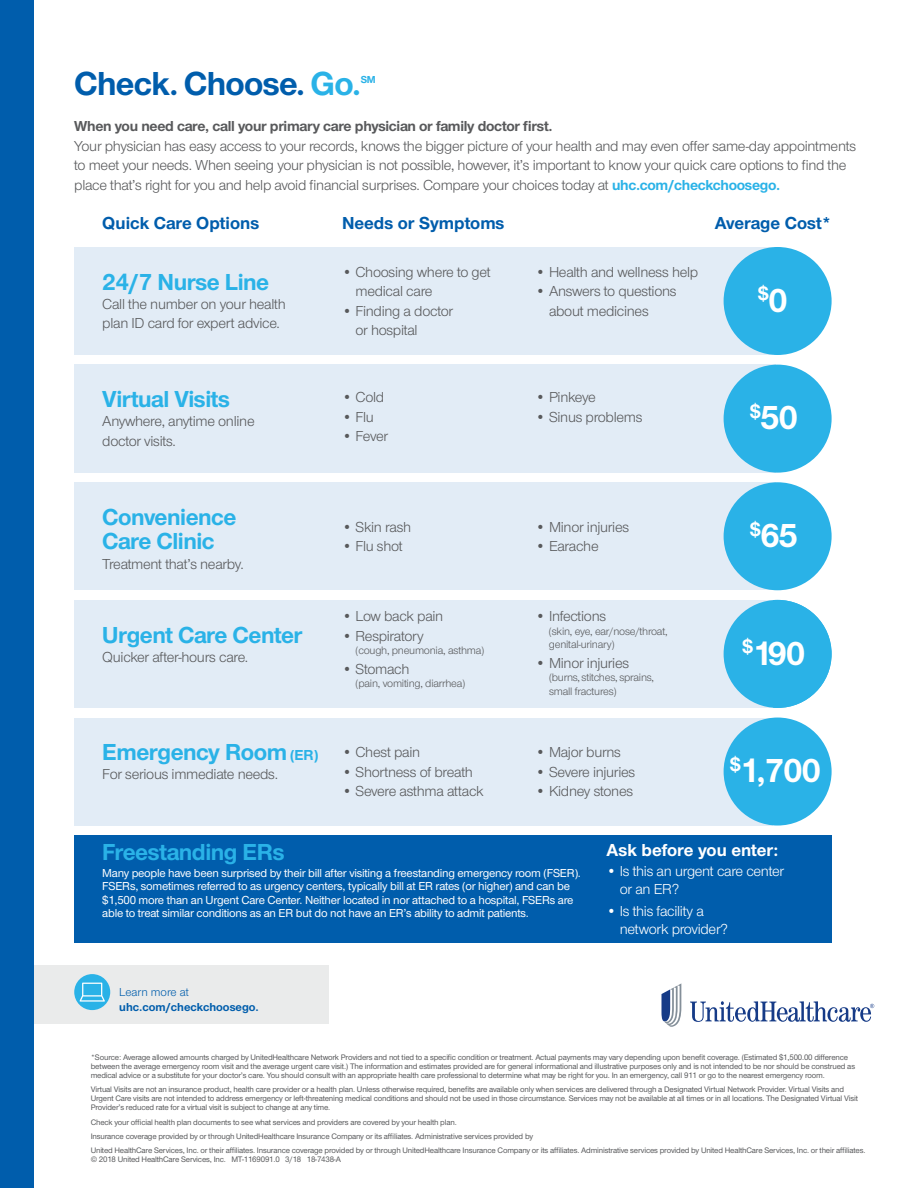
<style>
.page{position:relative;width:918px;height:1188px;background:#fff}
.page>*{position:absolute;margin:0;border:0;box-sizing:border-box;transform-origin:0 0}
.t1{font:700 34.5px "UHC Sans";letter-spacing:-.04em;color:#fff}
.t2{font:700 34.5px "UHC Sans";letter-spacing:-.02em;color:#005dac}
.t3{font:700 24px/24px "UHC Sans";letter-spacing:-.02em;color:#2ab2e7}
.t4{font:700 20.1px "UHC Sans";color:#fff}
.t5{font:700 18px "UHC Sans";color:#005dac}
.t6{font:700 18px "UHC Sans";color:#fff}
.t7{font:15px/19.5px "UHC Sans";letter-spacing:-.02em;color:#58595b}
.t8{font:15px/18px "UHC Sans";letter-spacing:-.02em;color:#fff}
.t9{font:700 15px "UHC Sans";letter-spacing:-.02em;color:#58595b}
.t10{font:500 12px/13.5px "UHC Sans";letter-spacing:-.02em;color:#fff}
.t11{font:700 12px "UHC Sans";color:#005dac}
.t12{font:12px "UHC Sans";color:#005dac}
.t13{font:11.25px/13.5px "UHC Sans";letter-spacing:-.02em;color:#58595b}
.t14{font:700 10.5px "UHC Sans";color:#2ab2e7}
.t15{font:500 8.25px/9px "UHC Sans";letter-spacing:-.02em;color:#58595b}
.s1{color:#2ab2e7}
.s2{font-weight:700;color:#2ab2e7}
.s3{font-size:34.5px}
.s4{font-size:15px}
</style>
<div class="page">
<div style="left:0;top:965px;width:328px;height:59px;background:#eaebeb"></div>
<div style="left:0;top:0;width:34px;height:1188px;background:#005dac"></div>
<svg style="left:690px;top:1001px;width:184px;height:21px"></svg>
<svg style="left:662px;top:983px;width:19px;height:44px"></svg>
<div style="left:74px;top:835px;width:758px;height:108px;background:#005dac"></div>
<div style="left:74px;top:365px;width:702px;height:108px;background:#e2ecf6"></div>
<div style="left:724px;top:365px;width:108px;height:108px;background:#2ab2e7;border-radius:50%"></div>
<div style="left:74px;top:718px;width:699px;height:108px;background:#e2ecf6"></div>
<div style="left:724px;top:718px;width:108px;height:108px;background:#2ab2e7;border-radius:50%"></div>
<div style="left:74px;top:482px;width:702px;height:108px;background:#e2ecf6"></div>
<div style="left:724px;top:482px;width:108px;height:108px;background:#2ab2e7;border-radius:50%"></div>
<div style="left:74px;top:600px;width:699px;height:108px;background:#e2ecf6"></div>
<div style="left:724px;top:600px;width:108px;height:108px;background:#2ab2e7;border-radius:50%"></div>
<div style="left:74px;top:247px;width:699px;height:108px;background:#e2ecf6"></div>
<div style="left:724px;top:247px;width:108px;height:108px;background:#2ab2e7;border-radius:50%"></div>
<div style="left:74px;top:974px;width:36px;height:36px;background:#2ab2e7;border-radius:50%"></div>
<svg style="left:80px;top:983px;width:25px;height:19px"></svg>
<h1 class="t2" style="left:74px;top:60px;width:289px">Check. Choose. <span class="s1">Go.</span></h1>
<p class="t14" style="left:361px;top:72px;width:17px">SM</p>
<h3 class="t9" style="left:74px;top:116px;width:480px">When you need care, call your primary care physician or family doctor first.</h3>
<p class="t7" style="left:74px;top:136px;width:783px">Your physician has easy access to your records, knows the bigger picture of your health and may even offer same-day appointments to meet your needs. When seeing your physician is not possible, however, it’s important to know your quick care options to find the place that’s right for you and help avoid financial surprises. Compare your choices today at <span class="s2">uhc.com/checkchoosego.</span></p>
<h3 class="t5" style="left:102px;top:211px;width:159px">Quick Care Options</h3>
<h3 class="t5" style="left:342px;top:211px;width:164px">Needs or Symptoms</h3>
<h3 class="t5" style="left:715px;top:211px;width:118px">Average Cost*</h3>
<h2 class="t3" style="left:102px;top:269px;width:168px">24/7 Nurse Line</h2>
<h3 class="t7" style="left:102px;top:294px;width:185px">Call the number on your health plan ID card for expert advice.</h3>
<h2 class="t3" style="left:102px;top:387px;width:129px">Virtual Visits</h2>
<h3 class="t7" style="left:102px;top:411px;width:154px">Anywhere, anytime online doctor visits.</h3>
<h3 class="t7" style="left:356px;top:262px;width:137px;text-indent:-14px">• Choosing where to get medical care</h3>
<h3 class="t7" style="left:356px;top:301px;width:99px;text-indent:-14px">• Finding a doctor or hospital</h3>
<h3 class="t7" style="left:342px;top:387px;width:44px">• Cold</h3>
<h3 class="t7" style="left:342px;top:406px;width:33px">• Flu</h3>
<h3 class="t7" style="left:342px;top:426px;width:48px">• Fever</h3>
<h3 class="t7" style="left:536px;top:262px;width:164px">• Health and wellness help</h3>
<h3 class="t7" style="left:549px;top:281px;width:129px;text-indent:-14px">• Answers to questions about medicines</h3>
<h3 class="t7" style="left:536px;top:387px;width:62px">• Pinkeye</h3>
<h3 class="t7" style="left:536px;top:406px;width:108px">• Sinus problems</h3>
<h3 class="t4" style="left:758px;top:280px;width:32px">$<span class="s3">0</span></h3>
<h1 class="t1" style="left:750px;top:395px;width:50px"><sup>$</sup>50</h1>
<h2 class="t3" style="left:102px;top:504px;width:136px">Convenience<br>Care Clinic</h2>
<h1 class="t1" style="left:750px;top:512px;width:50px"><sup>$</sup>65</h1>
<h3 class="t7" style="left:102px;top:553px;width:143px">Treatment that’s nearby.</h3>
<h3 class="t7" style="left:342px;top:516px;width:71px">• Skin rash</h3>
<h3 class="t7" style="left:342px;top:536px;width:62px">• Flu shot</h3>
<h3 class="t7" style="left:536px;top:516px;width:95px">• Minor injuries</h3>
<h3 class="t7" style="left:536px;top:536px;width:65px">• Earache</h3>
<h2 class="t3" style="left:102px;top:622px;width:202px">Urgent Care Center</h2>
<h3 class="t7" style="left:102px;top:646px;width:148px">Quicker after-hours care.</h3>
<h2 class="t3" style="left:102px;top:739px;width:218px">Emergency Room <span class="s4">(ER)</span></h2>
<h3 class="t7" style="left:102px;top:764px;width:177px">For serious immediate needs.</h3>
<h3 class="t7" style="left:342px;top:606px;width:103px">• Low back pain</h3>
<h3 class="t7" style="left:342px;top:626px;width:83px">• Respiratory</h3>
<h3 class="t13" style="left:355px;top:644px;width:130px">(cough, pneumonia, asthma)</h3>
<h3 class="t7" style="left:342px;top:659px;width:69px">• Stomach</h3>
<h3 class="t13" style="left:356px;top:677px;width:111px">(pain, vomiting, diarrhea)</h3>
<h3 class="t7" style="left:342px;top:742px;width:80px">• Chest pain</h3>
<h3 class="t7" style="left:342px;top:761px;width:132px">• Shortness of breath</h3>
<h3 class="t7" style="left:342px;top:781px;width:143px">• Severe asthma attack</h3>
<h3 class="t7" style="left:536px;top:606px;width:72px">• Infections</h3>
<h3 class="t13" style="left:549px;top:624px;width:120px">(skin, eye, ear/nose/throat, genital-urinary)</h3>
<h3 class="t7" style="left:536px;top:653px;width:95px">• Minor injuries</h3>
<h3 class="t13" style="left:549px;top:671px;width:107px">(burns, stitches, sprains, small fractures)</h3>
<h3 class="t13" style="left:568px;top:684px;width:6px">ll</h3>
<h3 class="t7" style="left:536px;top:742px;width:87px">• Major burns</h3>
<h3 class="t7" style="left:536px;top:761px;width:101px">• Severe injuries</h3>
<h3 class="t7" style="left:536px;top:781px;width:99px">• Kidney stones</h3>
<h1 class="t1" style="left:742px;top:630px;width:65px"><sup>$</sup>190</h1>
<h1 class="t1" style="left:730px;top:748px;width:93px"><sup>$</sup>1,700</h1>
<h2 class="t3" style="left:102px;top:839px;width:184px">Freestanding ERs</h2>
<p class="t10" style="left:102px;top:866px;width:480px">Many people have been surprised by their bill after visiting a freestanding emergency room (FSER).<br>FSERs, sometimes referred to as urgency centers, typically bill at ER rates (or higher) and can be $1,500 more than an Urgent Care Center. Neither located in nor attached to a hospital, FSERs are able to treat similar conditions as an ER but do not have an ER’s ability to admit patients.</p>
<h3 class="t12" style="left:119px;top:984px;width:71px">Learn more at</h3>
<h3 class="t11" style="left:119px;top:999px;width:141px">uhc.com/checkchoosego.</h3>
<h3 class="t6" style="left:607px;top:838px;width:173px">Ask before you enter:</h3>
<h3 class="t8" style="left:620px;top:861px;width:166px;text-indent:-13px">• Is this an urgent care center or an ER?</h3>
<h3 class="t8" style="left:620px;top:902px;width:110px;text-indent:-13px">• Is this facility a network provider?</h3>
<p class="t15" style="left:91px;top:1052px;width:766px">*Source: Average allowed amounts charged by UnitedHealthcare Network Providers and not tied to a specific condition or treatment. Actual payments may vary depending upon benefit coverage. (Estimated $1,500.00 difference between the average emergency room visit and the average urgent care visit.) The information and estimates provided are for general informational and illustrative purposes only and is not intended to be nor should be construed as medical advice or a substitute for your doctor’s care. You should consult with an appropriate health care professional to determine what may be right for you. In an emergency, call 911 or go to the nearest emergency room.</p>
<p class="t15" style="left:91px;top:1085px;width:769px">Virtual Visits are not an insurance product, health care provider or a health plan. Unless otherwise required, benefits are available only when services are delivered through a Designated Virtual Network Provider. Virtual Visits and<br>Urgent Care visits are not intended to address emergency or left-threatening medical conditions and should not be used in those circumstance. Services may not be available at all times or in all locations. The Designated Virtual Visit<br>Provider’s reduced rate for a virtual visit is subject to change at any time.</p>
<p class="t15" style="left:91px;top:1114px;width:776px;line-height:14.4px">Check your official health plan documents to see what services and providers are covered by your health plan.<br>Insurance coverage provided by or through UnitedHealthcare Insurance Company or its affiliates. Administrative services provided by<br>United HealthCare Services, Inc. or their affiliates. Insurance coverage provided by or through UnitedHealthcare Insurance Company or its affiliates. Administrative services provided by United HealthCare Services, Inc. or their affiliates.</p>
<p class="t15" style="left:91px;top:1155px;width:252px">© 2018 United HealthCare Services, Inc. MT-1169091.0 3/18 18-7438-A</p>
</div>
